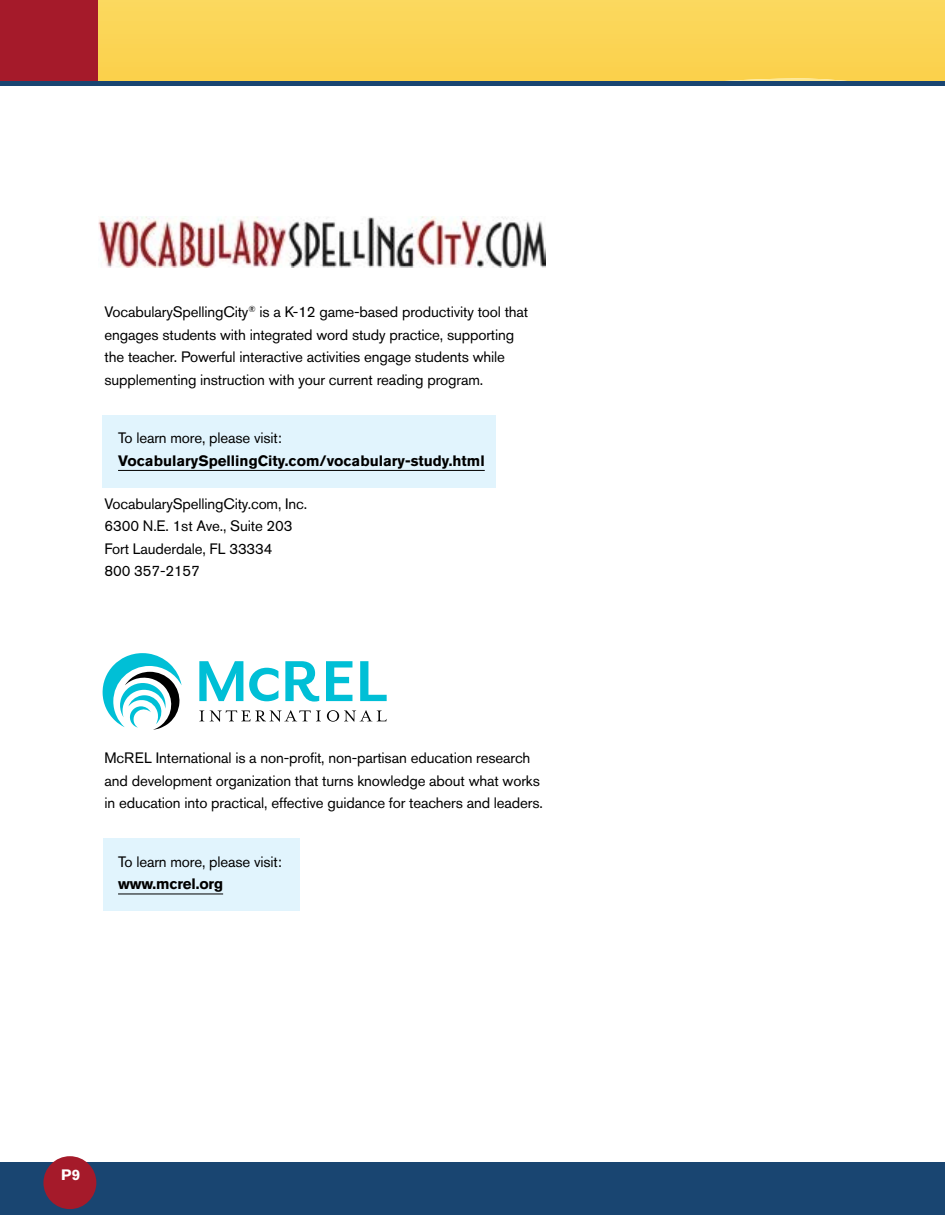
<style>
.page{position:relative;width:945px;height:1215px;background:#fff}
.page>*{position:absolute;margin:0;border:0;box-sizing:border-box;transform-origin:0 0}
.t1{font:15px/22.5px "Akzidenz Grotesk BE";letter-spacing:-.01em;color:#000}
.t2{font:700 15px "Akzidenz Grotesk BE";color:#000}
.t3{font:700 15px "Akzidenz Grotesk BE";color:#fff}
</style>
<div class="page">
<div style="left:103px;top:415px;width:393px;height:73px;background:#e1f4fd"></div>
<div style="left:103px;top:839px;width:196px;height:72px;background:#e1f4fd"></div>
<hr style="left:118px;top:470px;width:367px;height:1px;background:#000">
<hr style="left:118px;top:894px;width:105px;height:1px;background:#000">
<img style="left:98px;top:217px;width:448px;height:50px">
<svg style="left:98px;top:0;width:847px;height:81px;background:#fbd454"></svg>
<img style="left:688px;top:78px;width:184px;height:3px">
<div style="left:0;top:1162px;width:945px;height:52px;background:#194571"></div>
<div style="left:0;top:0;width:98px;height:81px;background:#a51a2a"></div>
<div style="left:43px;top:1156px;width:53px;height:53px;background:#a51a2a;border-radius:50%"></div>
<div style="left:0;top:81px;width:945px;height:5px;background:#194571"></div>
<svg style="left:103px;top:653px;width:79px;height:77px"></svg>
<svg style="left:199px;top:661px;width:44px;height:40px"></svg>
<svg style="left:249px;top:668px;width:29px;height:33px"></svg>
<svg style="left:285px;top:661px;width:34px;height:41px"></svg>
<svg style="left:326px;top:661px;width:26px;height:40px"></svg>
<svg style="left:360px;top:661px;width:27px;height:40px"></svg>
<svg style="left:199px;top:710px;width:5px;height:11px"></svg>
<svg style="left:210px;top:710px;width:111px;height:12px"></svg>
<svg style="left:327px;top:710px;width:60px;height:12px"></svg>
<p class="t1" style="left:105px;top:301px;width:425px">VocabularySpellingCity<sup>®</sup> is a K-12 game-based productivity tool that engages students with integrated word study practice, supporting the teacher. Powerful interactive activities engage students while supplementing instruction with your current reading program.</p>
<p class="t1" style="left:118px;top:427px;width:165px">To learn more, please visit:</p>
<p class="t2" style="left:118px;top:452px;width:368px">VocabularySpellingCity.com/vocabulary-study.html</p>
<p class="t1" style="left:105px;top:492px;width:204px">VocabularySpellingCity.com, Inc.<br>6300 N.E. 1st Ave., Suite 203<br>Fort Lauderdale, FL 33334<br>800 357-2157</p>
<p class="t1" style="left:105px;top:747px;width:440px">McREL International is a non-profit, non-partisan education research and development organization that turns knowledge about what works in education into practical, effective guidance for teachers and leaders.</p>
<p class="t1" style="left:118px;top:850px;width:165px">To learn more, please visit:</p>
<p class="t2" style="left:118px;top:876px;width:107px">www.mcrel.org</p>
<p class="t3" style="left:61px;top:1166px;width:21px">P9</p>
</div>
